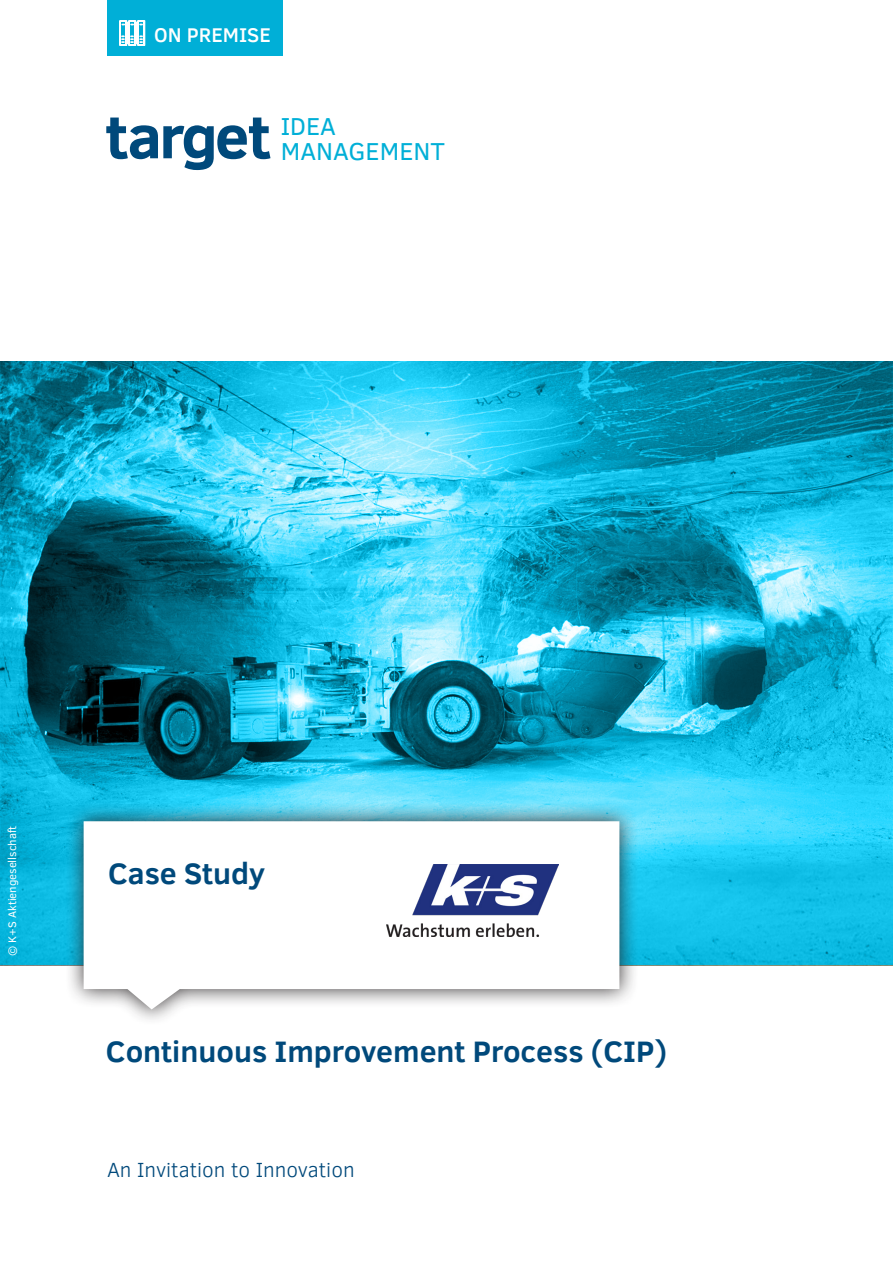
<style>
.page{position:relative;width:893px;height:1263px;background:#fff}
.page>*{position:absolute;margin:0;border:0;box-sizing:border-box;transform-origin:0 0}
.t1{font:700 30.3px "Clear Sans";color:#00497b}
.t2{font:25.2px "Clear Sans";color:#00afd7}
.t3{font:300 21px "Clear Sans";color:#00497b}
.t4{font:500 20.4px "Clear Sans";color:#fff}
.t5{font:11.25px "Clear Sans";color:#fff}
</style>
<div class="page">
<img style="left:0;top:361px;width:893px;height:604px">
<svg style="left:106px;top:118px;width:164px;height:52px"></svg>
<div style="left:108px;top:0;width:175px;height:55px;background:#00afd7"></div>
<svg style="left:119px;top:20px;width:27px;height:26px"></svg>
<div style="left:64px;top:802px;width:575px;height:225px;background:#231f20;opacity:.9"></div>
<svg style="left:84px;top:821px;width:535px;height:188px"></svg>
<img style="left:387px;top:864px;width:171px;height:72px">
<p class="t4" style="left:154px;top:21px;width:118px">ON PREMISE</p>
<p class="t2" style="left:281px;top:109px;width:57px">IDEA</p>
<p class="t2" style="left:281px;top:134px;width:166px">MANAGEMENT</p>
<p class="t5" style="left:5px;top:956px;width:132px;rotate:-90deg">© K+S Aktiengesellschaft</p>
<p class="t1" style="left:108px;top:852px;width:159px">Case Study</p>
<p class="t1" style="left:106px;top:1029px;width:563px">Continuous Improvement Process (CIP)</p>
<p class="t3" style="left:107px;top:1156px;width:249px">An Invitation to Innovation</p>
</div>
